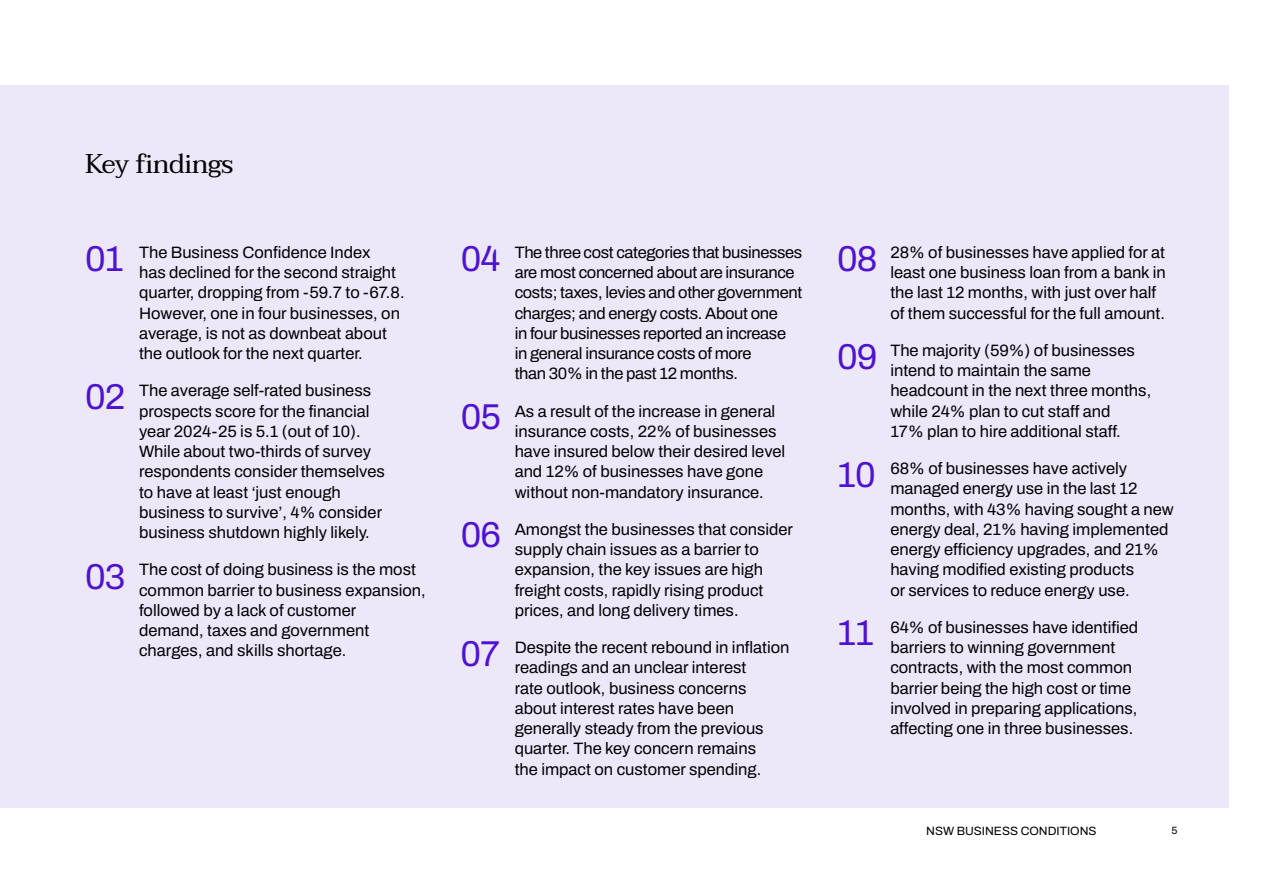
<style>
.page{position:relative;width:1263px;height:893px;background:#fff}
.page>*{position:absolute;margin:0;border:0;box-sizing:border-box;transform-origin:0 0}
.t1{font:36px "Archivo";letter-spacing:-.025em;color:#4d13d1}
.t2{font:27px "Taviraj";letter-spacing:-.02em;color:#000}
.t3{font:16.5px/20.2px "Archivo";color:#000}
.t4{font:16.5px/20.2px "Archivo";letter-spacing:-.02em;color:#000}
.t5{font:12px "Archivo";color:#000}
.t6{font:10.5px "Archivo";color:#000}
</style>
<div class="page">
<div style="left:0;top:85px;width:1229px;height:723px;background:#ede7fa"></div>
<h2 class="t2" style="left:85px;top:143px;width:150px">Key findings</h2>
<h1 class="t1" style="left:85px;top:232px;width:40px">01</h1>
<h1 class="t1" style="left:85px;top:370px;width:42px">02</h1>
<h1 class="t1" style="left:85px;top:550px;width:42px">03</h1>
<p class="t3" style="left:139px;top:242px;width:267px">The Business Confidence Index<br>has declined for the second straight quarter, dropping from -59.7 to -67.8.<br>However, one in four businesses, on average, is not as downbeat about the outlook for the next quarter.</p>
<p class="t3" style="left:139px;top:381px;width:247px">The average self-rated business prospects score for the financial year 2024-25 is 5.1 (out of 10).<br>While about two-thirds of survey respondents consider themselves to have at least ‘just enough business to survive’, 4% consider business shutdown highly likely.</p>
<p class="t3" style="left:139px;top:560px;width:288px">The cost of doing business is the most common barrier to business expansion, followed by a lack of customer<br>demand, taxes and government charges, and skills shortage.</p>
<h1 class="t1" style="left:461px;top:232px;width:41px">04</h1>
<h1 class="t1" style="left:461px;top:389px;width:42px">05</h1>
<h1 class="t1" style="left:461px;top:508px;width:42px">06</h1>
<h1 class="t1" style="left:460px;top:626px;width:41px">07</h1>
<p class="t4" style="left:515px;top:242px;width:289px">The three cost categories that businesses are most concerned about are insurance costs; taxes, levies and other government charges; and energy costs. About one<br>in four businesses reported an increase in general insurance costs of more<br>than 30% in the past 12 months.</p>
<p class="t3" style="left:515px;top:401px;width:272px">As a result of the increase in general insurance costs, 22% of businesses have insured below their desired level and 12% of businesses have gone without non-mandatory insurance.</p>
<p class="t3" style="left:515px;top:519px;width:280px">Amongst the businesses that consider supply chain issues as a barrier to expansion, the key issues are high freight costs, rapidly rising product prices, and long delivery times.</p>
<p class="t3" style="left:515px;top:637px;width:276px">Despite the recent rebound in inflation readings and an unclear interest<br>rate outlook, business concerns about interest rates have been generally steady from the previous quarter. The key concern remains<br>the impact on customer spending.</p>
<h1 class="t1" style="left:837px;top:232px;width:42px">08</h1>
<h1 class="t1" style="left:837px;top:329px;width:42px">09</h1>
<h1 class="t1" style="left:837px;top:447px;width:40px">10</h1>
<h1 class="t1" style="left:837px;top:605px;width:38px">11</h1>
<p class="t3" style="left:890px;top:242px;width:277px">28% of businesses have applied for at least one business loan from a bank in the last 12 months, with just over half of them successful for the full amount.</p>
<p class="t3" style="left:890px;top:340px;width:262px">The majority (59%) of businesses intend to maintain the same headcount in the next three months, while 24% plan to cut staff and<br>17% plan to hire additional staff.</p>
<p class="t3" style="left:890px;top:458px;width:285px">68% of businesses have actively managed energy use in the last 12 months, with 43% having sought a new energy deal, 21% having implemented energy efficiency upgrades, and 21% having modified existing products<br>or services to reduce energy use.</p>
<p class="t3" style="left:890px;top:617px;width:249px">64% of businesses have identified barriers to winning government contracts, with the most common barrier being the high cost or time involved in preparing applications, affecting one in three businesses.</p>
<p class="t5" style="left:926px;top:822px;width:172px">NSW BUSINESS CONDITIONS</p>
<p class="t6" style="left:1172px;top:823px;width:7px">5</p>
</div>
